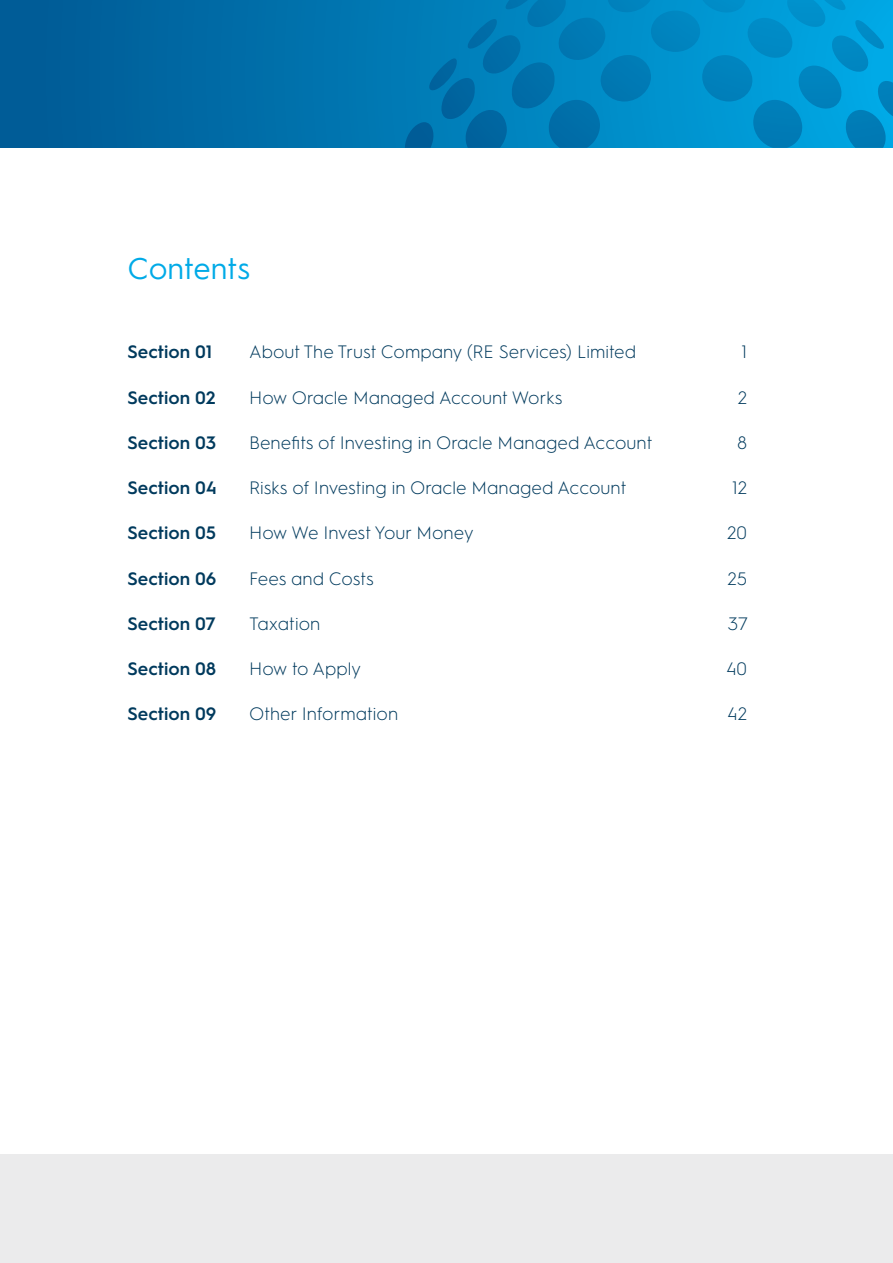
<style>
.page{position:relative;width:893px;height:1263px;background:#fff}
.page>*{position:absolute;margin:0;border:0;box-sizing:border-box;transform-origin:0 0}
.t1{font:30px "Hurme Geometric Sans 1";color:#00aae7}
.t2{font:300 18px "Hurme Geometric Sans 1";color:#003a5d}
.t3{font:600 18px "Hurme Geometric Sans 1";color:#003a5d}
</style>
<div class="page">
<svg style="left:0;top:0;width:893px;height:148px;background:#0071ac"></svg>
<svg style="left:427px;top:0;width:459px;height:102px;background:#008ac5"></svg>
<div style="left:0;top:1154px;width:893px;height:109px;background:#ebebec"></div>
<h1 class="t1" style="left:128px;top:248px;width:124px">Contents</h1>
<p class="t3" style="left:128px;top:339px;width:86px">Section 01</p>
<p class="t2" style="left:249px;top:340px;width:389px">About The Trust Company (RE Services) Limited</p>
<p class="t2" style="left:741px;top:340px;width:7px">1</p>
<p class="t3" style="left:128px;top:385px;width:90px">Section 02</p>
<p class="t2" style="left:249px;top:385px;width:315px">How Oracle Managed Account Works</p>
<p class="t2" style="left:738px;top:385px;width:11px">2</p>
<p class="t3" style="left:128px;top:430px;width:90px">Section 03</p>
<p class="t2" style="left:249px;top:430px;width:405px">Benefits of Investing in Oracle Managed Account</p>
<p class="t2" style="left:737px;top:430px;width:12px">8</p>
<p class="t3" style="left:128px;top:475px;width:91px">Section 04</p>
<p class="t2" style="left:249px;top:476px;width:379px">Risks of Investing in Oracle Managed Account</p>
<p class="t2" style="left:732px;top:476px;width:17px">12</p>
<p class="t3" style="left:128px;top:520px;width:90px">Section 05</p>
<p class="t2" style="left:249px;top:521px;width:226px">How We Invest Your Money</p>
<p class="t2" style="left:727px;top:521px;width:21px">20</p>
<p class="t3" style="left:128px;top:566px;width:90px">Section 06</p>
<p class="t2" style="left:249px;top:566px;width:126px">Fees and Costs</p>
<p class="t2" style="left:727px;top:566px;width:21px">25</p>
<p class="t3" style="left:128px;top:611px;width:90px">Section 07</p>
<p class="t2" style="left:249px;top:611px;width:73px">Taxation</p>
<p class="t2" style="left:728px;top:611px;width:22px">37</p>
<p class="t3" style="left:128px;top:656px;width:90px">Section 08</p>
<p class="t2" style="left:249px;top:657px;width:113px">How to Apply</p>
<p class="t2" style="left:726px;top:657px;width:23px">40</p>
<p class="t3" style="left:128px;top:701px;width:90px">Section 09</p>
<p class="t2" style="left:249px;top:702px;width:151px">Other Information</p>
<p class="t2" style="left:727px;top:702px;width:22px">42</p>
</div>
